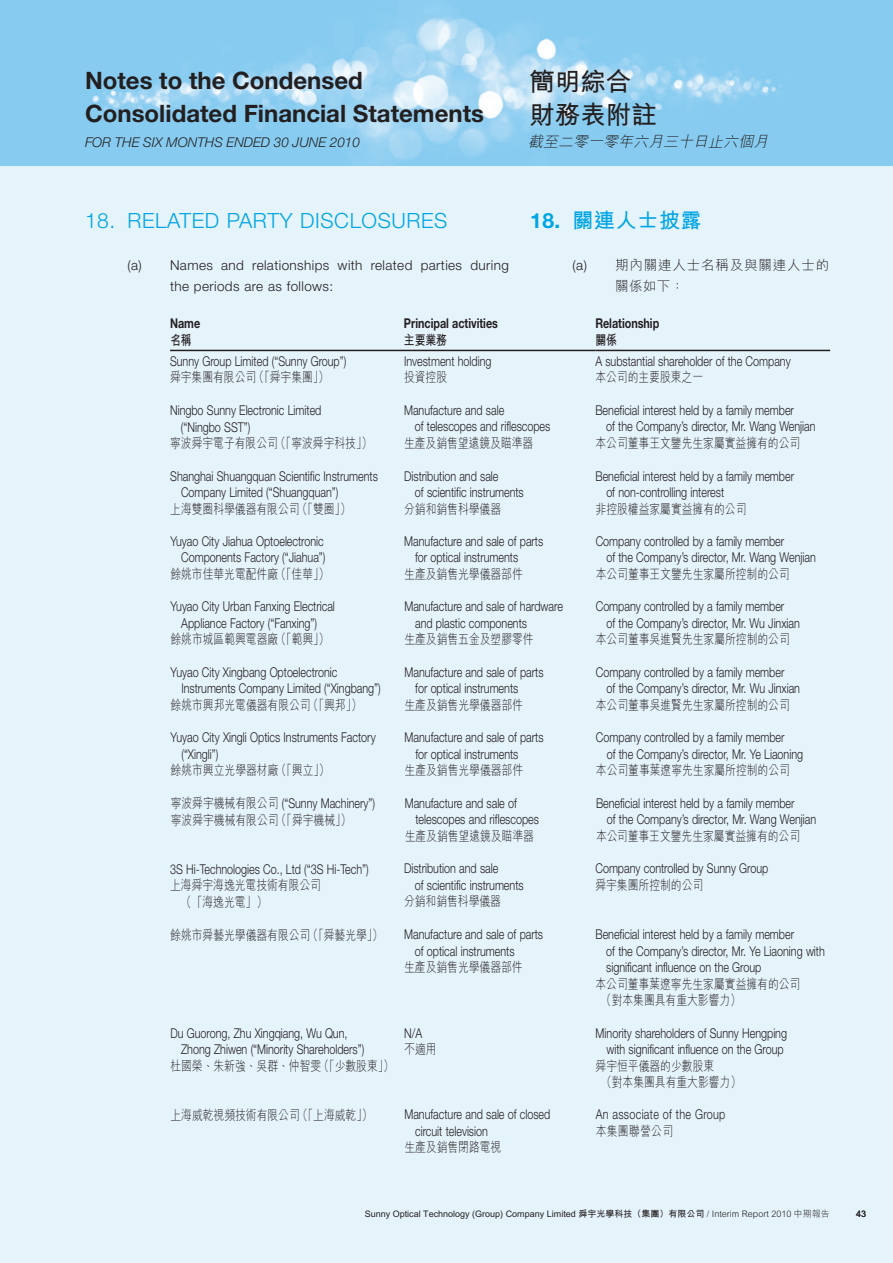
<style>
.page{position:relative;width:893px;height:1263px;background:#fff}
.page>*{position:absolute;margin:0;border:0;box-sizing:border-box;transform-origin:0 0}
.t1{font:700 25.5px/33px "M Hei HK";color:#231f20}
.t2{font:700 24px/33px "Helvetica Neue LT Std";color:#231f20}
.t3{font:300 21px "Helvetica Neue LT Std";letter-spacing:.03em;color:#00a5e3}
.t4{font:700 21px "M Hei HK";letter-spacing:.03em;color:#00a5e3}
.t5{font:italic 300 15px "M Hei HK";color:#231f20}
.t6{font:300 13.5px/16.5px "Helvetica Neue LT Std";color:#231f20;scale:.8 1}
.t7{font:300 13.5px/16.5px "M Hei HK";color:#231f20;scale:.8 1}
.t8{font:300 13.5px/21px "Helvetica Neue LT Std";letter-spacing:.03em;color:#231f20}
.t9{font:700 13.5px "Helvetica Neue LT Std";color:#231f20;scale:.8 1}
.t10{font:italic 300 13.5px "Helvetica Neue LT Std";color:#231f20}
.t11{font:300 13.5px/21px "M Hei HK";letter-spacing:.06em;color:#231f20}
.t12{font:300 13.5px "Helvetica Neue LT Std";letter-spacing:.03em;color:#231f20;scale:.8 1}
.t13{font:700 13.5px "M Hei HK";color:#231f20;scale:.8 1}
.t14{font:300 13.5px "M Hei HK";letter-spacing:.03em;color:#231f20;scale:.8 1}
.t15{font:700 9px "M Hei HK";color:#231f20}
.s1{font-family:"Helvetica Neue LT Std"}
.s2{font-family:"M Hei HK"}
.s3{font-weight:300}
</style>
<div class="page">
<div style="left:1px;top:0;width:892px;height:1263px;background:#e5f3fb"></div>
<img style="left:0;top:0;width:893px;height:166px">
<hr style="left:170px;top:350px;width:234px;height:1px;background:#231f20">
<hr style="left:404px;top:350px;width:191px;height:1px;background:#231f20">
<hr style="left:595px;top:350px;width:235px;height:1px;background:#231f20">
<h2 class="t2" style="left:85px;top:64px;width:401px">Notes to the Condensed<br>Consolidated Financial Statements</h2>
<p class="t10" style="left:85px;top:134px;width:276px">FOR THE SIX MONTHS ENDED 30 JUNE 2010</p>
<h1 class="t1" style="left:529px;top:63px;width:129px">簡明綜合財務表附註</h1>
<p class="t5" style="left:528px;top:131px;width:246px">截至二零一零年六月三十日止六個月</p>
<h3 class="t4" style="left:530px;top:205px;width:173px"><span class="s1">18.</span> 關連人士披露</h3>
<p class="t11" style="left:615px;top:254px;width:216px;text-indent:-43px"><span class="s1">(a)</span> 期內關連人士名稱及與關連人士的關係如下：</p>
<h3 class="t3" style="left:85px;top:207px;width:364px">18. RELATED PARTY DISCLOSURES</h3>
<p class="t8" style="left:170px;top:254px;width:340px;text-indent:-43px">(a) Names and relationships with related parties during the periods are as follows:</p>
<p class="t9" style="left:170px;top:315px;width:39px">Name</p>
<p class="t9" style="left:404px;top:315px;width:119px">Principal activities</p>
<p class="t9" style="left:595px;top:315px;width:81px">Relationship</p>
<p class="t13" style="left:170px;top:330px;width:28px">名稱</p>
<p class="t13" style="left:404px;top:330px;width:55px">主要業務</p>
<p class="t13" style="left:595px;top:330px;width:28px">關係</p>
<p class="t6" style="left:170px;top:352px;width:222px">Sunny Group Limited (“Sunny Group”)</p>
<p class="t7" style="left:170px;top:368px;width:200px">舜宇集團有限公司（「舜宇集團」）</p>
<p class="t6" style="left:595px;top:352px;width:246px">A substantial shareholder of the Company</p>
<p class="t7" style="left:595px;top:368px;width:136px">本公司的主要股東之一</p>
<p class="t6" style="left:404px;top:352px;width:111px">Investment holding</p>
<p class="t7" style="left:404px;top:368px;width:55px">投資控股</p>
<p class="t6" style="left:181px;top:402px;width:177px;text-indent:-11px">Ningbo Sunny Electronic Limited (“Ningbo SST”)</p>
<p class="t7" style="left:170px;top:434px;width:254px">寧波舜宇電子有限公司（「寧波舜宇科技」）</p>
<p class="t6" style="left:181px;top:467px;width:248px;text-indent:-11px">Shanghai Shuangquan Scientific Instruments<br>Company Limited (“Shuangquan”)</p>
<p class="t7" style="left:170px;top:500px;width:227px">上海雙圈科學儀器有限公司（「雙圈」）</p>
<p class="t6" style="left:170px;top:533px;width:195px;text-align:right">Yuyao City Jiahua Optoelectronic<br>Components Factory (“Jiahua”)</p>
<p class="t7" style="left:170px;top:565px;width:200px">餘姚市佳華光電配件廠（「佳華」）</p>
<p class="t6" style="left:170px;top:598px;width:207px;text-align:center">Yuyao City Urban Fanxing Electrical<br>Appliance Factory (“Fanxing”)</p>
<p class="t7" style="left:170px;top:631px;width:200px">餘姚市城區範興電器廠（「範興」）</p>
<p class="t6" style="left:181px;top:663px;width:251px;text-indent:-11px">Yuyao City Xingbang Optoelectronic<br>Instruments Company Limited (“Xingbang”)</p>
<p class="t7" style="left:171px;top:696px;width:241px">餘姚市興邦光電儀器有限公司（「興邦」）</p>
<p class="t6" style="left:181px;top:729px;width:244px;text-indent:-11px">Yuyao City Xingli Optics Instruments Factory (“Xingli”)</p>
<p class="t7" style="left:171px;top:761px;width:200px">餘姚市興立光學器材廠（「興立」）</p>
<p class="t6" style="left:171px;top:795px;width:257px"><span class="s2">寧波舜宇機械有限公司</span> (“Sunny Machinery”)</p>
<p class="t7" style="left:171px;top:811px;width:227px">寧波舜宇機械有限公司（「舜宇機械」）</p>
<p class="t6" style="left:170px;top:860px;width:250px">3S Hi-Technologies Co., Ltd (“3S Hi-Tech”)</p>
<p class="t7" style="left:181px;top:876px;width:177px;text-indent:-11px">上海舜宇海逸光電技術有限公司（「海逸光電」）</p>
<p class="t6" style="left:415px;top:401px;width:171px;text-indent:-11px">Manufacture and sale<br>of telescopes and riflescopes</p>
<p class="t7" style="left:404px;top:434px;width:163px">生產及銷售望遠鏡及瞄準器</p>
<p class="t6" style="left:415px;top:467px;width:138px;text-indent:-11px">Distribution and sale<br>of scientific instruments</p>
<p class="t7" style="left:404px;top:500px;width:123px">分銷和銷售科學儀器</p>
<p class="t6" style="left:415px;top:533px;width:162px;text-indent:-11px">Manufacture and sale of parts for optical instruments</p>
<p class="t7" style="left:404px;top:565px;width:150px">生產及銷售光學儀器部件</p>
<p class="t6" style="left:415px;top:598px;width:186px;text-indent:-11px">Manufacture and sale of hardware and plastic components</p>
<p class="t7" style="left:404px;top:631px;width:163px">生產及銷售五金及塑膠零件</p>
<p class="t6" style="left:415px;top:663px;width:162px;text-indent:-11px">Manufacture and sale of parts for optical instruments</p>
<p class="t7" style="left:404px;top:696px;width:150px">生產及銷售光學儀器部件</p>
<p class="t6" style="left:415px;top:729px;width:162px;text-indent:-11px">Manufacture and sale of parts for optical instruments</p>
<p class="t7" style="left:405px;top:761px;width:150px">生產及銷售光學儀器部件</p>
<p class="t6" style="left:415px;top:794px;width:156px;text-indent:-11px">Manufacture and sale of telescopes and riflescopes</p>
<p class="t7" style="left:405px;top:827px;width:163px">生產及銷售望遠鏡及瞄準器</p>
<p class="t6" style="left:415px;top:860px;width:138px;text-indent:-11px">Distribution and sale<br>of scientific instruments</p>
<p class="t7" style="left:404px;top:892px;width:123px">分銷和銷售科學儀器</p>
<p class="t7" style="left:170px;top:926px;width:268px">餘姚市舜藝光學儀器有限公司（「舜藝光學」）</p>
<p class="t6" style="left:415px;top:926px;width:162px;text-indent:-11px">Manufacture and sale of parts of optical instruments</p>
<p class="t7" style="left:404px;top:958px;width:150px">生產及銷售光學儀器部件</p>
<p class="t6" style="left:181px;top:1024px;width:230px;text-indent:-11px">Du Guorong, Zhu Xingqiang, Wu Qun,<br>Zhong Zhiwen (“Minority Shareholders”)</p>
<p class="t7" style="left:170px;top:1057px;width:281px">杜國榮、朱新強、吳群、仲智雯（「少數股東」）</p>
<p class="t6" style="left:404px;top:1024px;width:24px">N/A</p>
<p class="t7" style="left:404px;top:1040px;width:42px">不適用</p>
<p class="t7" style="left:170px;top:1106px;width:254px">上海威乾視頻技術有限公司（「上海威乾」）</p>
<p class="t6" style="left:415px;top:1106px;width:171px;text-indent:-11px">Manufacture and sale of closed circuit television</p>
<p class="t7" style="left:404px;top:1139px;width:123px">生產及銷售閉路電視</p>
<p class="t6" style="left:606px;top:401px;width:263px;text-indent:-11px">Beneficial interest held by a family member<br>of the Company’s director, Mr. Wang Wenjian</p>
<p class="t7" style="left:595px;top:434px;width:258px">本公司董事王文鑒先生家屬實益擁有的公司</p>
<p class="t6" style="left:606px;top:467px;width:236px;text-indent:-11px">Beneficial interest held by a family member of non-controlling interest</p>
<p class="t7" style="left:596px;top:500px;width:190px">非控股權益家屬實益擁有的公司</p>
<p class="t6" style="left:606px;top:533px;width:263px;text-indent:-11px">Company controlled by a family member<br>of the Company’s director, Mr. Wang Wenjian</p>
<p class="t7" style="left:596px;top:565px;width:244px">本公司董事王文鑒先生家屬所控制的公司</p>
<p class="t6" style="left:606px;top:598px;width:243px;text-indent:-11px">Company controlled by a family member<br>of the Company’s director, Mr. Wu Jinxian</p>
<p class="t7" style="left:596px;top:631px;width:244px">本公司董事吳進賢先生家屬所控制的公司</p>
<p class="t6" style="left:607px;top:663px;width:243px;text-indent:-11px">Company controlled by a family member<br>of the Company’s director, Mr. Wu Jinxian</p>
<p class="t7" style="left:596px;top:696px;width:244px">本公司董事吳進賢先生家屬所控制的公司</p>
<p class="t6" style="left:607px;top:729px;width:247px;text-indent:-11px">Company controlled by a family member<br>of the Company’s director, Mr. Ye Liaoning</p>
<p class="t7" style="left:596px;top:761px;width:244px">本公司董事葉遼寧先生家屬所控制的公司</p>
<p class="t6" style="left:607px;top:794px;width:263px;text-indent:-11px">Beneficial interest held by a family member<br>of the Company’s director, Mr. Wang Wenjian</p>
<p class="t7" style="left:596px;top:827px;width:257px">本公司董事王文鑒先生家屬實益擁有的公司</p>
<p class="t6" style="left:595px;top:860px;width:218px">Company controlled by Sunny Group</p>
<p class="t7" style="left:595px;top:876px;width:136px">舜宇集團所控制的公司</p>
<p class="t6" style="left:606px;top:926px;width:275px;text-indent:-11px">Beneficial interest held by a family member<br>of the Company’s director, Mr. Ye Liaoning with significant influence on the Group</p>
<p class="t7" style="left:601px;top:975px;width:251px;text-indent:-5px">本公司董事葉遼寧先生家屬實益擁有的公司（對本集團具有重大影響力）</p>
<p class="t6" style="left:596px;top:1024px;width:241px;text-align:center">Minority shareholders of Sunny Hengping with significant influence on the Group</p>
<p class="t7" style="left:601px;top:1057px;width:177px;text-indent:-5px">舜宇恒平儀器的少數股東<br>（對本集團具有重大影響力）</p>
<p class="t12" style="left:596px;top:1106px;width:164px">An associate of the Group</p>
<p class="t14" style="left:596px;top:1121px;width:98px">本集團聯營公司</p>
<p class="t15" style="left:365px;top:1207px;width:467px">Sunny Optical Technology (Group) Company Limited 舜宇光學科技（集團）有限公司 <span class="s3">/ Interim Report 2010 中期報告</span></p>
<p class="t15" style="left:856px;top:1207px;width:12px">43</p>
</div>
